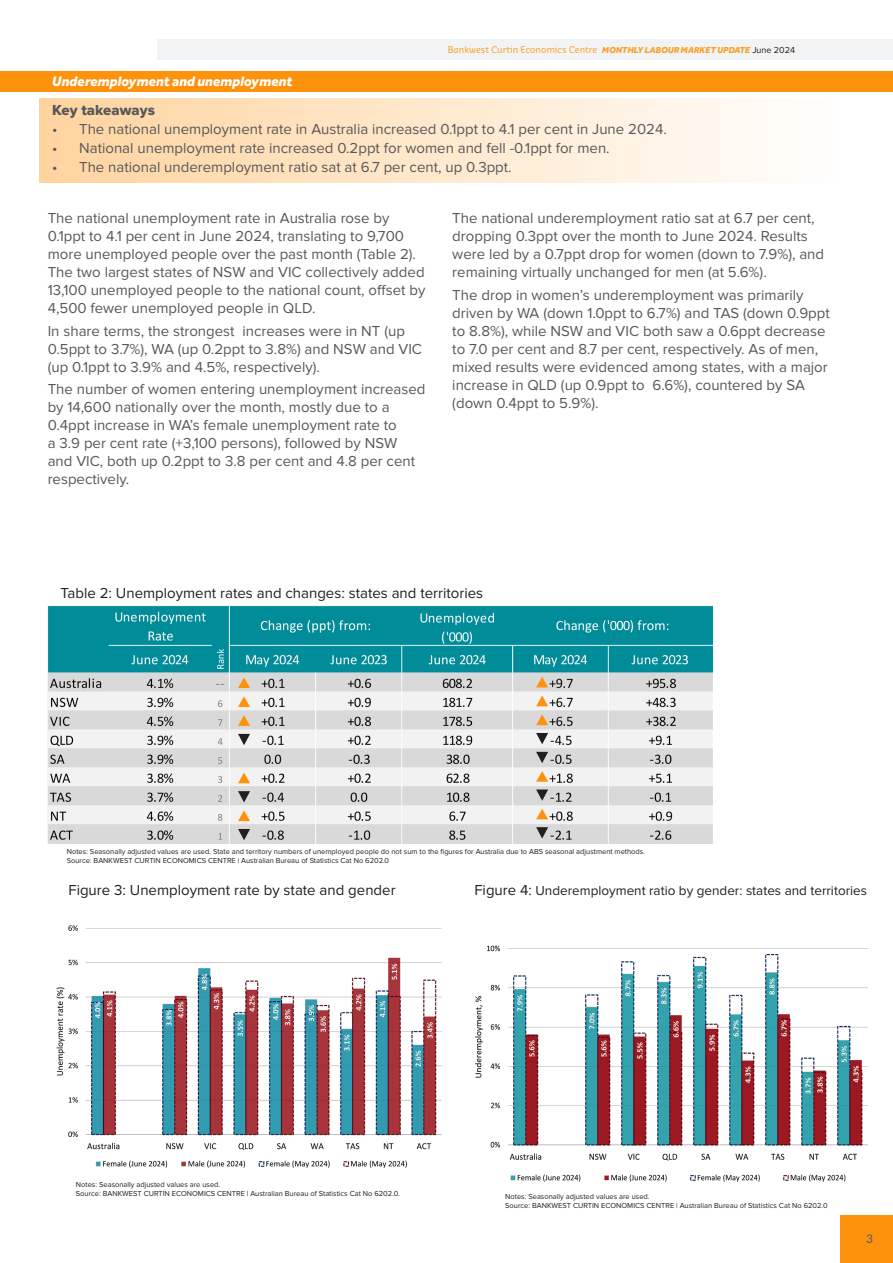
<style>
.page{position:relative;width:893px;height:1263px;background:#fff}
.page>*{position:absolute;margin:0;border:0;box-sizing:border-box;transform-origin:0 0}
.Body_Copy{font:15px/18px "Proxima Nova";color:#57585a}
.Table_and_chart_headings{font:15px "Proxima Nova";color:#231f20}
.Body_Copy-2{font:15px "Proxima Nova Extrabld";color:#57585a}
.t1{font:italic 800 14.25px "Effra";color:#fff}
.Table_and_chart_headings-2{font:13.5px "Proxima Nova";color:#231f20}
.t2{font:12px "Lato";color:#57585a}
.t3{font:9px "Sansa Soft Pro";color:#f9a029}
.Table_Notes{font:7.5px "Proxima Nova";color:#231f20}
.s1{font-family:"Effra";font-weight:800;font-style:italic}
.s2{font-family:"Proxima Nova";color:#231f20}
.s3{font-size:15px}
</style>
<div class="page">
<div style="left:840px;top:1216px;width:53px;height:47px;background:#ff920c"></div>
<div style="left:157px;top:40px;width:736px;height:20px;background:#f2f3f4"></div>
<div style="left:40px;top:98px;width:803px;height:85px;background:linear-gradient(to right,#ffd39f,#fffefe)"></div>
<div style="left:0;top:71px;width:893px;height:20px;background:#ff920c"></div>
<img style="left:48px;top:605px;width:664px;height:238px">
<img style="left:56px;top:925px;width:386px;height:243px">
<img style="left:475px;top:945px;width:393px;height:237px">
<svg style="left:238px;top:791px;width:12px;height:11px"></svg>
<svg style="left:238px;top:829px;width:12px;height:11px"></svg>
<svg style="left:238px;top:734px;width:12px;height:11px"></svg>
<svg style="left:238px;top:715px;width:12px;height:11px"></svg>
<svg style="left:238px;top:772px;width:12px;height:11px"></svg>
<svg style="left:238px;top:810px;width:12px;height:11px"></svg>
<svg style="left:238px;top:677px;width:12px;height:11px"></svg>
<svg style="left:238px;top:696px;width:12px;height:11px"></svg>
<svg style="left:536px;top:733px;width:12px;height:11px"></svg>
<svg style="left:536px;top:752px;width:12px;height:11px"></svg>
<svg style="left:536px;top:789px;width:12px;height:12px"></svg>
<svg style="left:536px;top:827px;width:12px;height:11px"></svg>
<svg style="left:536px;top:809px;width:12px;height:10px"></svg>
<svg style="left:536px;top:714px;width:12px;height:11px"></svg>
<svg style="left:536px;top:696px;width:12px;height:10px"></svg>
<svg style="left:536px;top:677px;width:12px;height:10px"></svg>
<svg style="left:536px;top:771px;width:12px;height:11px"></svg>
<p class="t3" style="left:448px;top:44px;width:349px">Bankwest Curtin Economics Centre <span class="s1">MONTHLY LABOUR MARKET UPDATE</span> <span class="s2">June 2024</span></p>
<p class="t1" style="left:52px;top:73px;width:242px">Underemployment and unemployment</p>
<p class="Body_Copy-2" style="left:52px;top:101px;width:104px">Key takeaways</p>
<p class="Body_Copy" style="left:52px;top:120px;width:616px">• The national unemployment rate in Australia increased 0.1ppt to 4.1 per cent in June 2024.</p>
<p class="Body_Copy" style="left:52px;top:139px;width:559px">• National unemployment rate increased 0.2ppt for women and fell -0.1ppt for men.</p>
<p class="Body_Copy" style="left:52px;top:159px;width:461px">• The national underemployment ratio sat at 6.7 per cent, up 0.3ppt.</p>
<p class="Body_Copy" style="left:48px;top:210px;width:379px">The national unemployment rate in Australia rose by 0.1ppt to 4.1 per cent in June 2024, translating to 9,700 more unemployed people over the past month (Table 2).<br>The two largest states of NSW and VIC collectively added 13,100 unemployed people to the national count, offset by 4,500 fewer unemployed people in QLD.</p>
<p class="Body_Copy" style="left:48px;top:322px;width:376px">In share terms, the strongest increases were in NT (up<br>0.5ppt to 3.7%), WA (up 0.2ppt to 3.8%) and NSW and VIC (up 0.1ppt to 3.9% and 4.5%, respectively).</p>
<p class="Body_Copy" style="left:48px;top:380px;width:379px">The number of women entering unemployment increased by 14,600 nationally over the month, mostly due to a 0.4ppt increase in WA’s female unemployment rate to<br>a 3.9 per cent rate (+3,100 persons), followed by NSW and VIC, both up 0.2ppt to 3.8 per cent and 4.8 per cent respectively.</p>
<p class="Body_Copy" style="left:452px;top:210px;width:373px">The national underemployment ratio sat at 6.7 per cent, dropping 0.3ppt over the month to June 2024. Results were led by a 0.7ppt drop for women (down to 7.9%), and remaining virtually unchanged for men (at 5.6%).</p>
<p class="Body_Copy" style="left:452px;top:286px;width:379px">The drop in women’s underemployment was primarily driven by WA (down 1.0ppt to 6.7%) and TAS (down 0.9ppt to 8.8%), while NSW and VIC both saw a 0.6ppt decrease to 7.0 per cent and 8.7 per cent, respectively. As of men, mixed results were evidenced among states, with a major increase in QLD (up 0.9ppt to 6.6%), countered by SA (down 0.4ppt to 5.9%).</p>
<p class="Table_and_chart_headings" style="left:60px;top:584px;width:424px">Table 2: Unemployment rates and changes: states and territories</p>
<p class="Table_Notes" style="left:67px;top:847px;width:580px">Notes: Seasonally adjusted values are used. State and territory numbers of unemployed people do not sum to the figures for Australia due to ABS seasonal adjustment methods.</p>
<p class="Table_Notes" style="left:67px;top:856px;width:324px">Source: BANKWEST CURTIN ECONOMICS CENTRE | Australian Bureau of Statistics Cat No 6202.0</p>
<p class="Table_and_chart_headings" style="left:68px;top:881px;width:329px">Figure 3: Unemployment rate by state and gender</p>
<p class="Table_and_chart_headings-2" style="left:474px;top:882px;width:394px"><span class="s3">Figure 4:</span> Underemployment ratio by gender: states and territories</p>
<p class="Table_Notes" style="left:76px;top:1180px;width:146px">Notes: Seasonally adjusted values are used.</p>
<p class="Table_Notes" style="left:76px;top:1189px;width:325px">Source: BANKWEST CURTIN ECONOMICS CENTRE | Australian Bureau of Statistics Cat No 6202.0.</p>
<p class="Table_Notes" style="left:505px;top:1192px;width:146px">Notes: Seasonally adjusted values are used.</p>
<p class="Table_Notes" style="left:505px;top:1201px;width:324px">Source: BANKWEST CURTIN ECONOMICS CENTRE | Australian Bureau of Statistics Cat No 6202.0</p>
<p class="t2" style="left:866px;top:1230px;width:8px">3</p>
</div>
